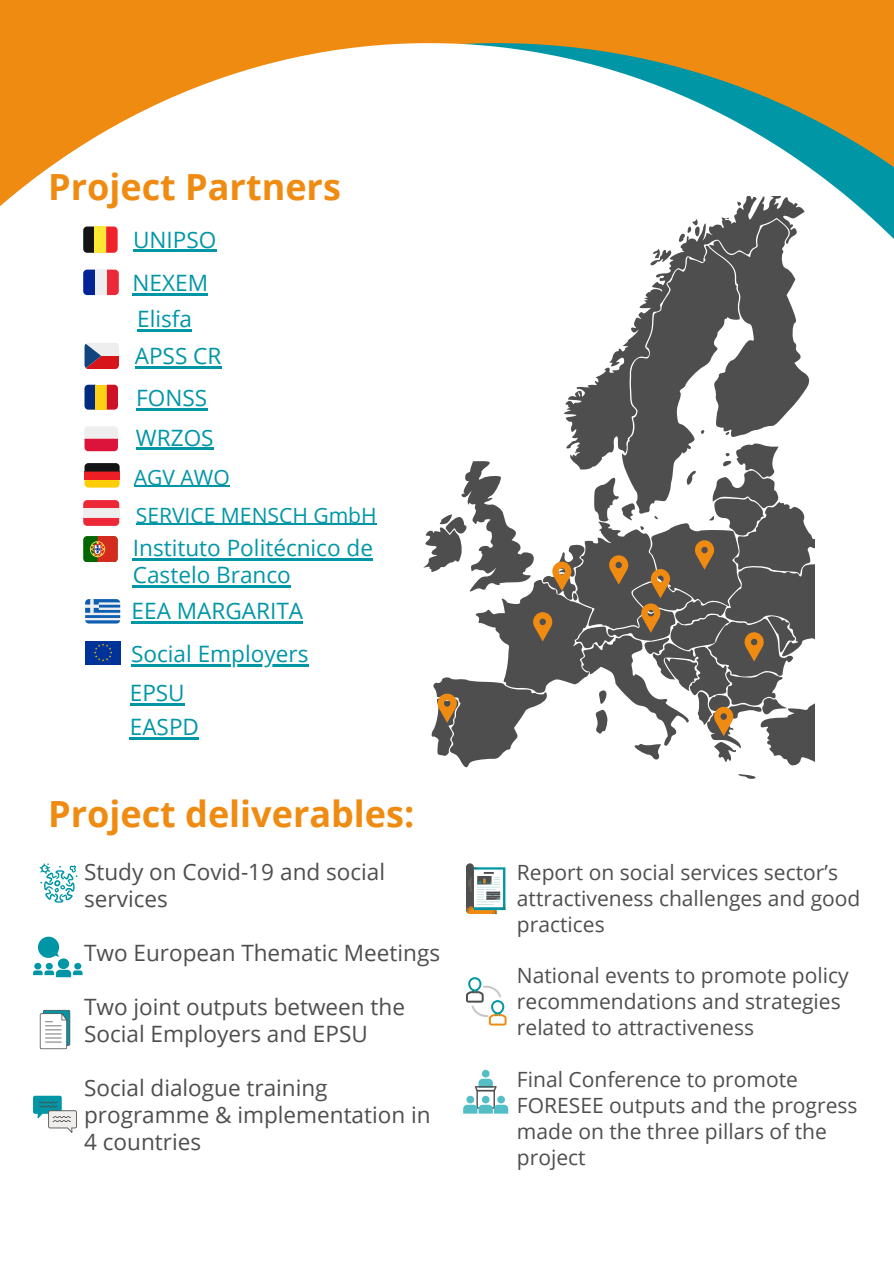
<style>
.page{position:relative;width:894px;height:1264px;background:#fff}
.page>*{position:absolute;margin:0;border:0;box-sizing:border-box;transform-origin:0 0}
.t1{font:700 36px "Open Sans";color:#f08b12}
.t2{font:22.5px/27px "Open Sans";color:#4f4e4e}
.t3{font:22.5px/27px "Open Sans";color:#0096a6}
.t4{font:21px/26px "Open Sans";color:#4f4e4e}
.t5{font:21px "Open Sans";color:#0096a6}
</style>
<div class="page">
<div style="left:0;top:0;width:893px;height:1263px;background:#f08b12"></div>
<div style="left:0;top:43px;width:893px;height:1220px;background:#fff"></div>
<svg style="left:423px;top:196px;width:390px;height:583px;background:#b3b3b3"></svg>
<svg style="left:552px;top:561px;width:19px;height:30px"></svg>
<svg style="left:437px;top:693px;width:19px;height:30px"></svg>
<svg style="left:533px;top:612px;width:19px;height:29px"></svg>
<svg style="left:744px;top:632px;width:19px;height:29px"></svg>
<svg style="left:694px;top:540px;width:20px;height:29px"></svg>
<svg style="left:609px;top:555px;width:19px;height:29px"></svg>
<svg style="left:641px;top:569px;width:28px;height:63px"></svg>
<svg style="left:714px;top:706px;width:19px;height:30px"></svg>
<svg style="left:83px;top:226px;width:12px;height:26px"></svg>
<div style="left:95px;top:226px;width:11px;height:26px;background:#fee833"></div>
<svg style="left:106px;top:226px;width:12px;height:26px"></svg>
<svg style="left:107px;top:269px;width:12px;height:26px"></svg>
<svg style="left:83px;top:269px;width:12px;height:26px"></svg>
<div style="left:95px;top:269px;width:12px;height:26px;background:#eee"></div>
<svg style="left:84px;top:343px;width:35px;height:25px"></svg>
<svg style="left:84px;top:385px;width:12px;height:24px"></svg>
<div style="left:96px;top:385px;width:11px;height:24px;background:#fcd116"></div>
<svg style="left:107px;top:385px;width:11px;height:24px"></svg>
<svg style="left:84px;top:426px;width:34px;height:25px"></svg>
<svg style="left:84px;top:480px;width:35px;height:7px"></svg>
<div style="left:84px;top:471px;width:35px;height:9px;background:#ed1f24"></div>
<svg style="left:84px;top:463px;width:35px;height:8px"></svg>
<svg style="left:83px;top:500px;width:36px;height:26px"></svg>
<div style="left:83px;top:536px;width:35px;height:26px;background:#060;border-radius:4px"></div>
<svg style="left:90px;top:536px;width:28px;height:26px"></svg>
<svg style="left:85px;top:599px;width:35px;height:25px"></svg>
<div style="left:85px;top:641px;width:36px;height:23px;background:#039"></div>
<svg style="left:94px;top:643px;width:18px;height:18px"></svg>
<svg style="left:39px;top:863px;width:38px;height:39px"></svg>
<svg style="left:481px;top:1069px;width:8px;height:8px"></svg>
<svg style="left:463px;top:1078px;width:45px;height:35px;background:#b3dadd"></svg>
<svg style="left:40px;top:1009px;width:30px;height:40px"></svg>
<svg style="left:33px;top:1095px;width:44px;height:37px;background:#a4cdd1"></svg>
<svg style="left:466px;top:863px;width:39px;height:51px;background:#a8b5ae"></svg>
<svg style="left:466px;top:977px;width:40px;height:48px;background:#dfe7e3"></svg>
<svg style="left:33px;top:936px;width:50px;height:41px;background:#9cd6dc"></svg>
<hr style="left:133px;top:250px;width:83px;height:2px;background:#0096a6">
<hr style="left:132px;top:293px;width:76px;height:2px;background:#0096a6">
<hr style="left:137px;top:329px;width:55px;height:2px;background:#0096a6">
<hr style="left:135px;top:366px;width:86px;height:2px;background:#0096a6">
<hr style="left:136px;top:408px;width:71px;height:2px;background:#0096a6">
<hr style="left:136px;top:448px;width:77px;height:2px;background:#0096a6">
<hr style="left:134px;top:486px;width:96px;height:1px;background:#0096a6">
<hr style="left:136px;top:523px;width:240px;height:2px;background:#0096a6">
<hr style="left:131px;top:621px;width:172px;height:2px;background:#0096a6">
<hr style="left:133px;top:558px;width:240px;height:2px;background:#0096a6">
<hr style="left:133px;top:585px;width:158px;height:2px;background:#0096a6">
<hr style="left:131px;top:664px;width:177px;height:2px;background:#0096a6">
<hr style="left:130px;top:703px;width:55px;height:3px;background:#0096a6">
<hr style="left:130px;top:737px;width:69px;height:2px;background:#0096a6">
<p class="t1" style="left:48px;top:162px;width:294px">Project Partners</p>
<p class="t3" style="left:133px;top:225px;width:85px">UNIPSO</p>
<p class="t3" style="left:132px;top:268px;width:77px">NEXEM</p>
<p class="t3" style="left:137px;top:304px;width:56px">Elisfa</p>
<p class="t3" style="left:135px;top:341px;width:88px">APSS CR</p>
<p class="t3" style="left:136px;top:383px;width:72px">FONSS</p>
<p class="t3" style="left:136px;top:423px;width:79px">WRZOS</p>
<p class="t5" style="left:134px;top:462px;width:97px">AGV AWO</p>
<p class="t5" style="left:136px;top:500px;width:242px">SERVICE MENSCH GmbH</p>
<p class="t3" style="left:133px;top:533px;width:242px">Instituto Politécnico de<br>Castelo Branco</p>
<p class="t3" style="left:131px;top:596px;width:173px">EEA MARGARITA</p>
<p class="t3" style="left:131px;top:639px;width:179px">Social Employers</p>
<p class="t3" style="left:130px;top:679px;width:56px">EPSU</p>
<p class="t3" style="left:130px;top:713px;width:71px">EASPD</p>
<p class="t1" style="left:48px;top:788px;width:368px">Project deliverables:</p>
<p class="t2" style="left:84px;top:857px;width:302px">Study on Covid-19 and social services</p>
<p class="t2" style="left:84px;top:938px;width:357px">Two European Thematic Meetings</p>
<p class="t2" style="left:84px;top:992px;width:322px">Two joint outputs between the<br>Social Employers and EPSU</p>
<p class="t2" style="left:84px;top:1073px;width:348px">Social dialogue training programme &amp; implementation in<br>4 countries</p>
<p class="t4" style="left:517px;top:858px;width:345px">Report on social services sector’s attractiveness challenges and good practices</p>
<p class="t4" style="left:517px;top:962px;width:333px">National events to promote policy recommendations and strategies related to attractiveness</p>
<p class="t4" style="left:517px;top:1065px;width:342px">Final Conference to promote<br>FORESEE outputs and the progress made on the three pillars of the project</p>
</div>
